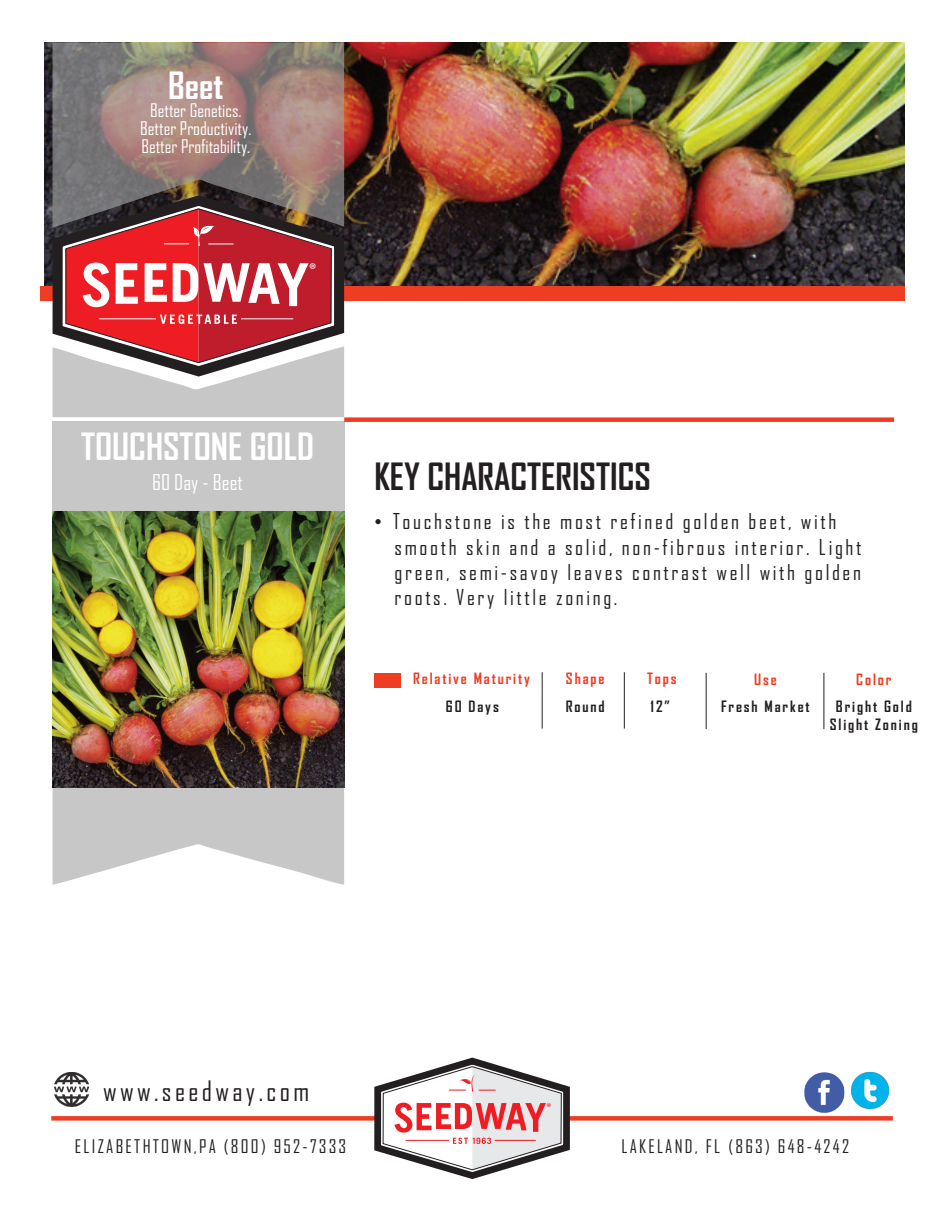
<style>
.page{position:relative;width:945px;height:1215px;background:#fff}
.page>*{position:absolute;margin:0;border:0;box-sizing:border-box;transform-origin:0 0}
.t1{font:700 36px "Agency FB";color:#fff}
.t2{font:700 36px "Agency FB";color:#231f20}
.t3{font:27px "Agency FB";letter-spacing:.125em;color:#231f20}
.t4{font:21px/25.3px "Agency FB";letter-spacing:.125em;color:#231f20}
.t5{font:21px "Agency FB";color:#fff}
.t6{font:18px/18px "Agency FB";color:#fff;text-align:center}
.t7{font:18px "Agency FB";letter-spacing:.125em;color:#231f20}
.t8{font:17.1px "Myriad Pro";color:#fff}
.t9{font:700 15px/18px "Agency FB";letter-spacing:.125em;color:#231f20;text-align:center}
.t10{font:700 15px "Agency FB";letter-spacing:.125em;color:#ef3d24}
.t11{font:11.55px "Myriad Pro";color:#ee1d23}
.s1{font-family:"Arial"}
</style>
<div class="page">
<img style="left:44px;top:42px;width:861px;height:244px">
<div style="left:40px;top:286px;width:865px;height:15px;background:#ef3d24"></div>
<div style="left:344px;top:417px;width:550px;height:5px;background:#ef3d24"></div>
<svg style="left:53px;top:228px;width:291px;height:110px;background:#464344"></svg>
<svg style="left:65px;top:228px;width:267px;height:118px;background:#cf4951"></svg>
<img style="left:53px;top:42px;width:291px;height:186px">
<img style="left:53px;top:346px;width:291px;height:71px">
<img style="left:53px;top:422px;width:291px;height:463px">
<div style="left:51px;top:1116px;width:842px;height:5px;background:#ef3d24"></div>
<svg style="left:374px;top:1058px;width:196px;height:121px"></svg>
<img style="left:851px;top:1072px;width:37px;height:37px">
<img style="left:804px;top:1072px;width:41px;height:41px">
<img style="left:54px;top:1072px;width:34px;height:35px">
<div style="left:374px;top:673px;width:27px;height:14px;background:#ef3d24"></div>
<hr style="left:542px;top:672px;width:1px;height:57px;background:#231f20">
<hr style="left:624px;top:672px;width:1px;height:57px;background:#231f20">
<hr style="left:706px;top:673px;width:1px;height:56px;background:#231f20">
<img style="left:53px;top:511px;width:291px;height:276px">
<hr style="left:824px;top:673px;width:1px;height:56px;background:#231f20">
<h1 class="t1" style="left:168px;top:65px;width:57px">Beet</h1>
<p class="t6" style="left:140px;top:102px;width:113px">Better Genetics.<br>Better Productivity.<br>Better Profitability.</p>
<p class="t8" style="left:309px;top:262px;width:9px">®</p>
<h1 class="t1" style="left:81px;top:427px;width:234px">TOUCHSTONE GOLD</h1>
<p class="t5" style="left:152px;top:471px;width:92px">60 Day - Beet</p>
<h1 class="t2" style="left:374px;top:457px;width:278px">KEY CHARACTERISTICS</h1>
<p class="t4" style="left:395px;top:509px;width:468px;text-indent:-20px"><span class="s1">•</span> Touchstone is the most refined golden beet, with smooth skin and a solid, non-fibrous interior. Light green, semi-savoy leaves contrast well with golden roots. Very little zoning.</p>
<p class="t10" style="left:413px;top:670px;width:118px">Relative Maturity</p>
<p class="t10" style="left:566px;top:670px;width:40px">Shape</p>
<p class="t10" style="left:647px;top:670px;width:31px">Tops</p>
<p class="t9" style="left:446px;top:698px;width:54px">60 Days</p>
<p class="t9" style="left:566px;top:698px;width:40px">Round</p>
<p class="t9" style="left:651px;top:698px;width:21px">12”</p>
<p class="t10" style="left:754px;top:671px;width:24px">Use</p>
<p class="t9" style="left:721px;top:698px;width:90px">Fresh Market</p>
<p class="t10" style="left:856px;top:671px;width:37px">Color</p>
<p class="t9" style="left:830px;top:698px;width:89px">Bright Gold<br>Slight Zoning</p>
<p class="t3" style="left:103px;top:1076px;width:208px">www.seedway.com</p>
<p class="t11" style="left:547px;top:1103px;width:6px">®</p>
<p class="t7" style="left:75px;top:1137px;width:273px">ELIZABETHTOWN,PA (800) 952-7333</p>
<p class="t7" style="left:621px;top:1137px;width:229px">LAKELAND, FL (863) 648-4242</p>
</div>
